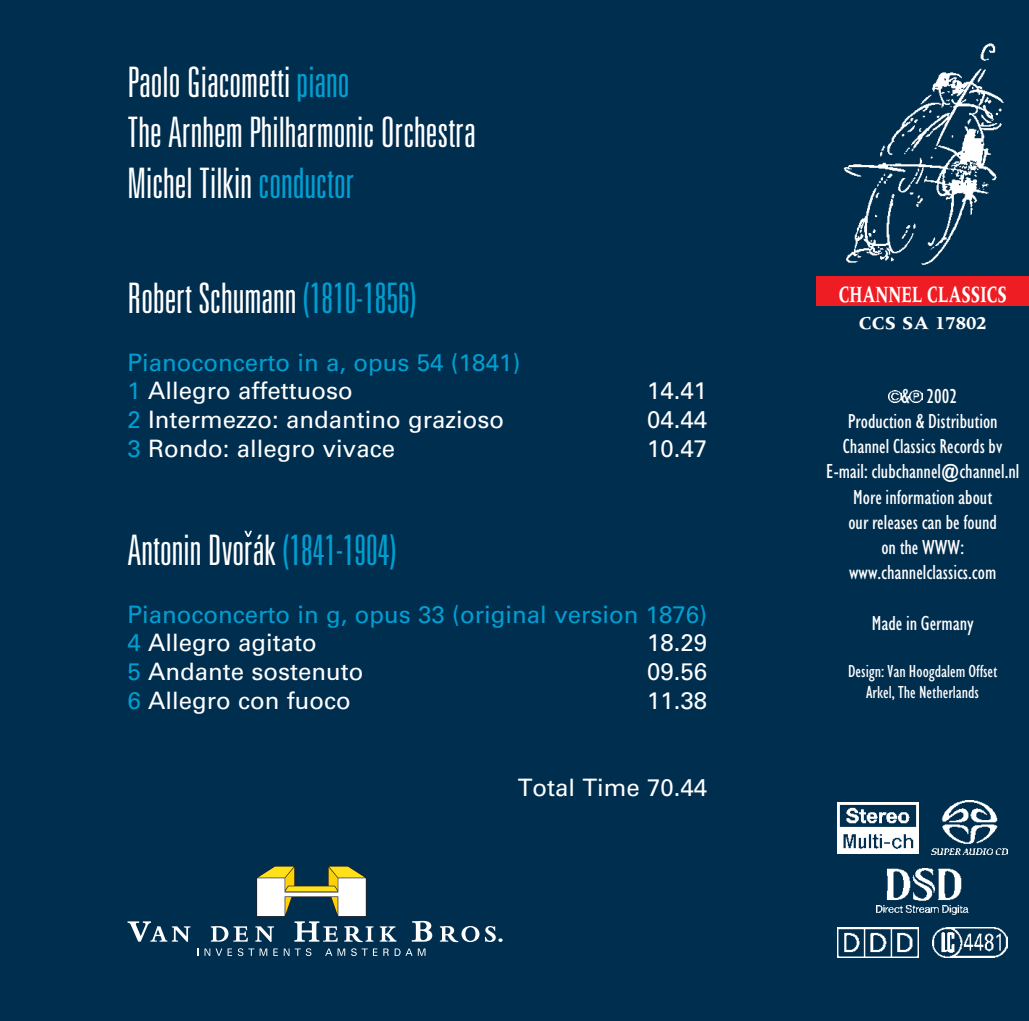
<style>
.page{position:relative;width:1029px;height:1021px;background:#fff}
.page>*{position:absolute;margin:0;border:0;box-sizing:border-box;transform-origin:0 0}
.t1{font:300 ultra-condensed 42px/50.4px "Univers";color:#fff}
.t2{font:24px "Univers";color:#fff}
.t3{font:24px/28.8px "Univers";color:#009fd1}
.t4{font:700 24px "Meridien";color:#fff;scale:.65 1}
.t5{font:condensed 21px "Gill Sans";color:#fff}
.t6{font:700 18.6px "Meridien";color:#fff}
.t7{font:condensed 18px/21.6px "Gill Sans";color:#fff;text-align:center}
.s1{color:#009fd1}
.s2{color:#fff}
</style>
<div class="page">
<div style="left:0;top:0;width:1029px;height:1020px;background:#002e4f"></div>
<svg style="left:380px;top:926px;width:17px;height:15px"></svg>
<svg style="left:211px;top:926px;width:37px;height:15px"></svg>
<svg style="left:260px;top:948px;width:7px;height:7px"></svg>
<svg style="left:338px;top:948px;width:7px;height:7px"></svg>
<svg style="left:216px;top:948px;width:6px;height:7px"></svg>
<svg style="left:412px;top:920px;width:20px;height:21px"></svg>
<svg style="left:238px;top:948px;width:16px;height:8px"></svg>
<svg style="left:205px;top:948px;width:5px;height:7px"></svg>
<svg style="left:284px;top:948px;width:27px;height:8px"></svg>
<svg style="left:255px;top:866px;width:118px;height:76px"></svg>
<svg style="left:440px;top:926px;width:39px;height:16px"></svg>
<svg style="left:228px;top:948px;width:4px;height:7px"></svg>
<svg style="left:351px;top:948px;width:26px;height:8px"></svg>
<svg style="left:273px;top:948px;width:5px;height:7px"></svg>
<svg style="left:485px;top:926px;width:18px;height:16px"></svg>
<svg style="left:128px;top:921px;width:63px;height:20px"></svg>
<svg style="left:383px;top:948px;width:6px;height:7px"></svg>
<svg style="left:395px;top:948px;width:30px;height:7px"></svg>
<svg style="left:325px;top:948px;width:7px;height:7px"></svg>
<svg style="left:197px;top:948px;width:2px;height:7px"></svg>
<img style="left:838px;top:927px;width:80px;height:30px">
<img style="left:933px;top:927px;width:75px;height:30px">
<img style="left:843px;top:43px;width:161px;height:222px">
<div style="left:816px;top:276px;width:213px;height:30px;background:#ee1d23"></div>
<svg style="left:888px;top:390px;width:13px;height:13px"></svg>
<svg style="left:910px;top:390px;width:13px;height:13px"></svg>
<svg style="left:244px;top:531px;width:8px;height:6px"></svg>
<img style="left:931px;top:800px;width:77px;height:54px">
<img style="left:877px;top:868px;width:92px;height:46px">
<img style="left:838px;top:802px;width:80px;height:51px">
<h1 class="t1" style="left:128px;top:57px;width:350px">Paolo Giacometti <span class="s1">piano<br></span>The Arnhem Philharmonic Orchestra<br>Michel Tilkin <span class="s1">conductor</span></h1>
<h1 class="t1" style="left:128px;top:273px;width:291px">Robert Schumann <span class="s1">(1810-1856)</span></h1>
<p class="t3" style="left:128px;top:348px;width:394px">Pianoconcerto in a, opus 54 (1841)<br>1 <span class="s2">Allegro affettuoso</span></p>
<p class="t2" style="left:647px;top:376px;width:62px">14.41</p>
<p class="t2" style="left:128px;top:405px;width:378px"><span class="s1">2</span> Intermezzo: andantino grazioso</p>
<p class="t2" style="left:647px;top:405px;width:62px">04.44</p>
<p class="t2" style="left:128px;top:434px;width:269px"><span class="s1">3</span> Rondo: allegro vivace</p>
<p class="t2" style="left:647px;top:434px;width:62px">10.47</p>
<h1 class="t1" style="left:128px;top:525px;width:270px">Antonin Dvorák <span class="s1">(1841-1904)</span></h1>
<p class="t3" style="left:128px;top:600px;width:581px">Pianoconcerto in g, opus 33 (original version 1876)<br>4 <span class="s2">Allegro agitato</span></p>
<p class="t2" style="left:647px;top:628px;width:62px">18.29</p>
<p class="t2" style="left:128px;top:657px;width:238px"><span class="s1">5</span> Andante sostenuto</p>
<p class="t2" style="left:647px;top:657px;width:62px">09.56</p>
<p class="t2" style="left:128px;top:686px;width:225px"><span class="s1">6</span> Allegro con fuoco</p>
<p class="t2" style="left:647px;top:686px;width:62px">11.38</p>
<p class="t2" style="left:518px;top:772px;width:191px">Total Time 70.44</p>
<p class="t4" style="left:838px;top:280px;width:261px">CHANNEL CLASSICS</p>
<p class="t6" style="left:858px;top:312px;width:13px">CCS</p>
<p class="t6" style="left:902px;top:312px;width:86px">SA 17802</p>
<p class="t5" style="left:901px;top:384px;width:57px">&amp; 2002</p>
<p class="t5" style="left:848px;top:410px;width:152px">Production &amp; Distribution</p>
<p class="t5" style="left:843px;top:435px;width:161px">Channel Classics Records bv</p>
<p class="t5" style="left:826px;top:460px;width:195px">E-mail: clubchannel@channel.nl</p>
<p class="t5" style="left:853px;top:485px;width:140px">More information about</p>
<p class="t5" style="left:848px;top:510px;width:150px">our releases can be found</p>
<p class="t5" style="left:881px;top:536px;width:84px">on the WWW:</p>
<p class="t5" style="left:849px;top:561px;width:148px">www.channelclassics.com</p>
<p class="t5" style="left:872px;top:611px;width:103px">Made in Germany</p>
<p class="t7" style="left:848px;top:660px;width:151px">Design: Van Hoogdalem Offset<br>Arkel, The Netherlands</p>
</div>
